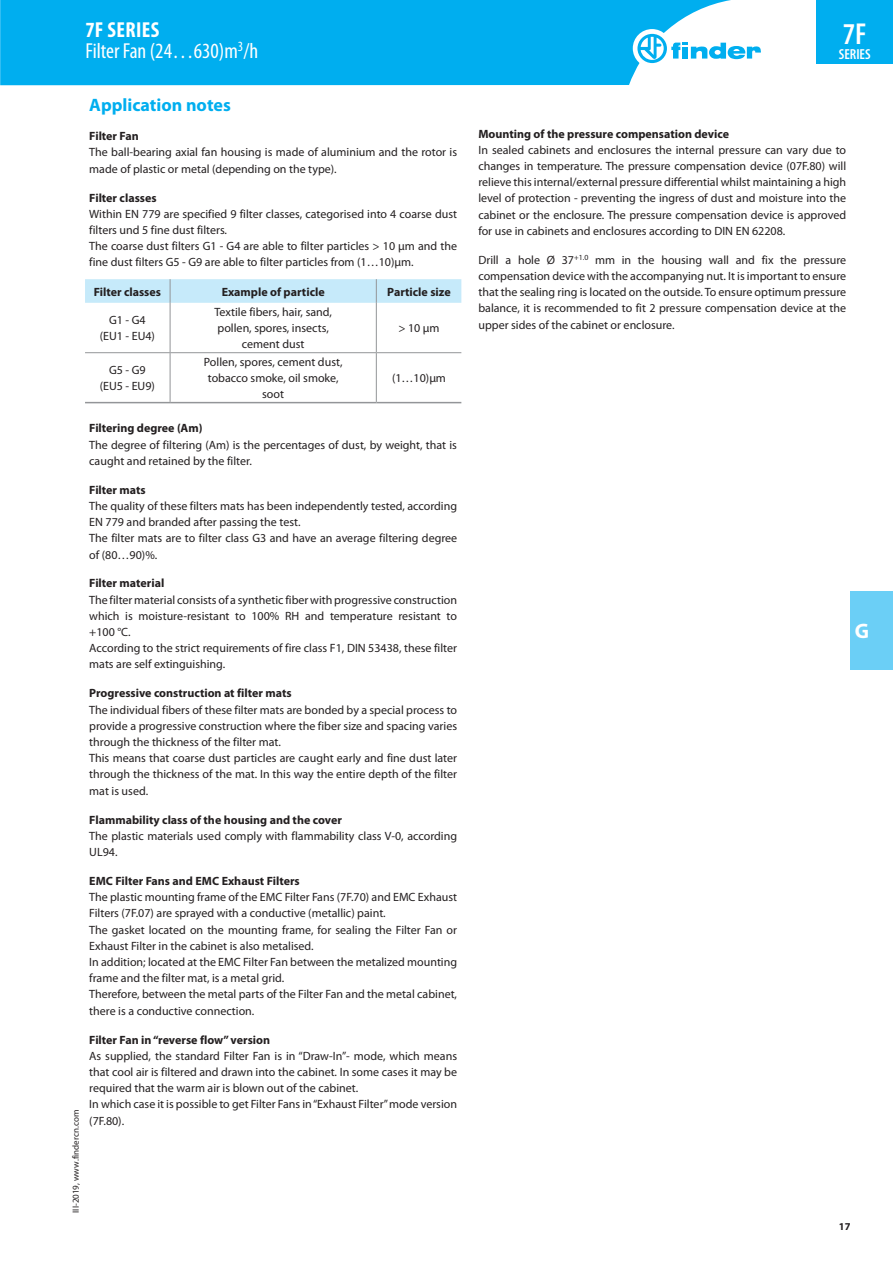
<style>
.page{position:relative;width:893px;height:1263px;background:#fff}
.page>*{position:absolute;margin:0;border:0;box-sizing:border-box;transform-origin:0 0}
.t1{font:600 condensed 30.3px "Myriad Pro";color:#fff}
.t2{font:condensed 21.75px/21px "Myriad Pro";color:#fff}
.t3{font:700 21px "Myriad Pro";color:#fff}
.t4{font:700 18px "Myriad Pro";color:#00aeef}
.t5{font:600 condensed 14.55px "Myriad Pro";color:#fff}
.t6{font:12px/16.2px "Myriad Pro";color:#231f20}
.t7{font:700 12px "Myriad Pro";color:#231f20}
.t8{font:700 10.5px "Myriad Pro";color:#231f20}
.t9{font:9px "Myriad Pro";color:#231f20}
.s1{font-weight:700}
</style>
<div class="page">
<div style="left:850px;top:591px;width:43px;height:79px;background:#6bcff6"></div>
<div style="left:0;top:0;width:731px;height:85px;background:#00aeef"></div>
<div style="left:633px;top:29px;width:38px;height:39px;background:#fff;border-radius:50%"></div>
<svg style="left:637px;top:34px;width:124px;height:29px"></svg>
<div style="left:816px;top:0;width:77px;height:64px;background:#00aeef"></div>
<hr style="left:85px;top:352px;width:85px;height:1px;background:#939598">
<hr style="left:170px;top:352px;width:206px;height:1px;background:#939598">
<hr style="left:376px;top:352px;width:85px;height:1px;background:#939598">
<svg style="left:85px;top:279px;width:376px;height:24px;background:#c6eaf9"></svg>
<hr style="left:170px;top:303px;width:1px;height:49px;background:#939598">
<hr style="left:376px;top:303px;width:1px;height:49px;background:#939598">
<hr style="left:170px;top:353px;width:1px;height:49px;background:#939598">
<hr style="left:376px;top:353px;width:1px;height:49px;background:#939598">
<hr style="left:85px;top:402px;width:85px;height:1px;background:#939598">
<hr style="left:170px;top:402px;width:206px;height:1px;background:#939598">
<hr style="left:376px;top:402px;width:85px;height:1px;background:#939598">
<h2 class="t2" style="left:85px;top:19px;width:174px"><span class="s1">7F SERIES<br></span>Filter Fan (24…630)m<sup>3</sup>/h</h2>
<h3 class="t4" style="left:89px;top:93px;width:143px">Application notes</h3>
<p class="t7" style="left:89px;top:128px;width:51px">Filter Fan</p>
<p class="t6" style="left:89px;top:144px;width:369px">The ball-bearing axial fan housing is made of aluminium and the rotor is made of plastic or metal (depending on the type).</p>
<p class="t7" style="left:89px;top:190px;width:69px">Filter classes</p>
<p class="t6" style="left:89px;top:205px;width:369px">Within EN 779 are specified 9 filter classes, categorised into 4 coarse dust filters und 5 fine dust filters.<br>The coarse dust filters G1 - G4 are able to filter particles &gt; 10 μm and the fine dust filters G5 - G9 are able to filter particles from (1…10)μm.</p>
<p class="t7" style="left:94px;top:284px;width:69px">Filter classes</p>
<p class="t7" style="left:222px;top:284px;width:105px">Example of particle</p>
<p class="t7" style="left:387px;top:284px;width:65px">Particle size</p>
<p class="t6" style="left:100px;top:312px;width:57px;text-align:center">G1 - G4 (EU1 - EU4)</p>
<p class="t6" style="left:214px;top:304px;width:119px;text-align:center">Textile fibers, hair, sand, pollen, spores, insects, cement dust</p>
<p class="t6" style="left:398px;top:320px;width:43px">&gt; 10 μm</p>
<p class="t6" style="left:100px;top:362px;width:57px;text-align:center">G5 - G9 (EU5 - EU9)</p>
<p class="t6" style="left:204px;top:354px;width:140px;text-align:center">Pollen, spores, cement dust, tobacco smoke, oil smoke, soot</p>
<p class="t6" style="left:392px;top:370px;width:55px">(1…10)μm</p>
<p class="t9" style="left:70px;top:1213px;width:104px;rotate:-90deg">III-2019, www.findercn.com</p>
<p class="t7" style="left:89px;top:420px;width:115px">Filtering degree (Am)</p>
<p class="t6" style="left:89px;top:436px;width:369px">The degree of filtering (Am) is the percentages of dust, by weight, that is caught and retained by the filter.</p>
<p class="t7" style="left:89px;top:482px;width:58px">Filter mats</p>
<p class="t6" style="left:89px;top:498px;width:369px">The quality of these filters mats has been independently tested, according EN 779 and branded after passing the test.<br>The filter mats are to filter class G3 and have an average filtering degree of (80…90)%.</p>
<p class="t7" style="left:89px;top:576px;width:77px">Filter material</p>
<p class="t6" style="left:89px;top:591px;width:369px">The filter material consists of a synthetic fiber with progressive construction which is moisture-resistant to 100% RH and temperature resistant to +100 °C.<br>According to the strict requirements of fire class F1, DIN 53438, these filter mats are self extinguishing.</p>
<p class="t7" style="left:89px;top:685px;width:204px">Progressive construction at filter mats</p>
<p class="t6" style="left:89px;top:701px;width:369px">The individual fibers of these filter mats are bonded by a special process to provide a progressive construction where the fiber size and spacing varies through the thickness of the filter mat.<br>This means that coarse dust particles are caught early and fine dust later through the thickness of the mat. In this way the entire depth of the filter mat is used.</p>
<p class="t7" style="left:89px;top:812px;width:254px">Flammability class of the housing and the cover</p>
<p class="t6" style="left:89px;top:827px;width:369px">The plastic materials used comply with flammability class V-0, according<br>UL94.</p>
<p class="t7" style="left:89px;top:873px;width:212px">EMC Filter Fans and EMC Exhaust Filters</p>
<p class="t6" style="left:89px;top:889px;width:369px">The plastic mounting frame of the EMC Filter Fans (7F.70) and EMC Exhaust Filters (7F.07) are sprayed with a conductive (metallic) paint.<br>The gasket located on the mounting frame, for sealing the Filter Fan or Exhaust Filter in the cabinet is also metalised.<br>In addition; located at the EMC Filter Fan between the metalized mounting frame and the filter mat, is a metal grid.<br>Therefore, between the metal parts of the Filter Fan and the metal cabinet, there is a conductive connection.</p>
<p class="t7" style="left:89px;top:1032px;width:182px">Filter Fan in “reverse flow” version</p>
<p class="t6" style="left:89px;top:1047px;width:369px">As supplied, the standard Filter Fan is in “Draw-In”- mode, which means that cool air is filtered and drawn into the cabinet. In some cases it may be required that the warm air is blown out of the cabinet.<br>In which case it is possible to get Filter Fans in “Exhaust Filter” mode version (7F.80).</p>
<h1 class="t1" style="left:843px;top:17px;width:25px">7F</h1>
<p class="t5" style="left:839px;top:46px;width:33px">SERIES</p>
<p class="t7" style="left:478px;top:126px;width:252px">Mounting of the pressure compensation device</p>
<p class="t6" style="left:478px;top:142px;width:369px;text-align:justify">In sealed cabinets and enclosures the internal pressure can vary due to changes in temperature. The pressure compensation device (07F.80) will relieve this internal/external pressure differential whilst maintaining a high level of protection - preventing the ingress of dust and moisture into the cabinet or the enclosure. The pressure compensation device is approved for use in cabinets and enclosures according to DIN EN 62208.</p>
<p class="t6" style="left:478px;top:251px;width:369px;text-align:justify">Drill a hole Ø 37<sup>+1.0</sup> mm in the housing wall and fix the pressure compensation device with the accompanying nut. It is important to ensure that the sealing ring is located on the outside. To ensure optimum pressure balance, it is recommended to fit 2 pressure compensation device at the upper sides of the cabinet or enclosure.</p>
<h3 class="t3" style="left:855px;top:618px;width:16px">G</h3>
<p class="t8" style="left:839px;top:1219px;width:13px">17</p>
</div>
